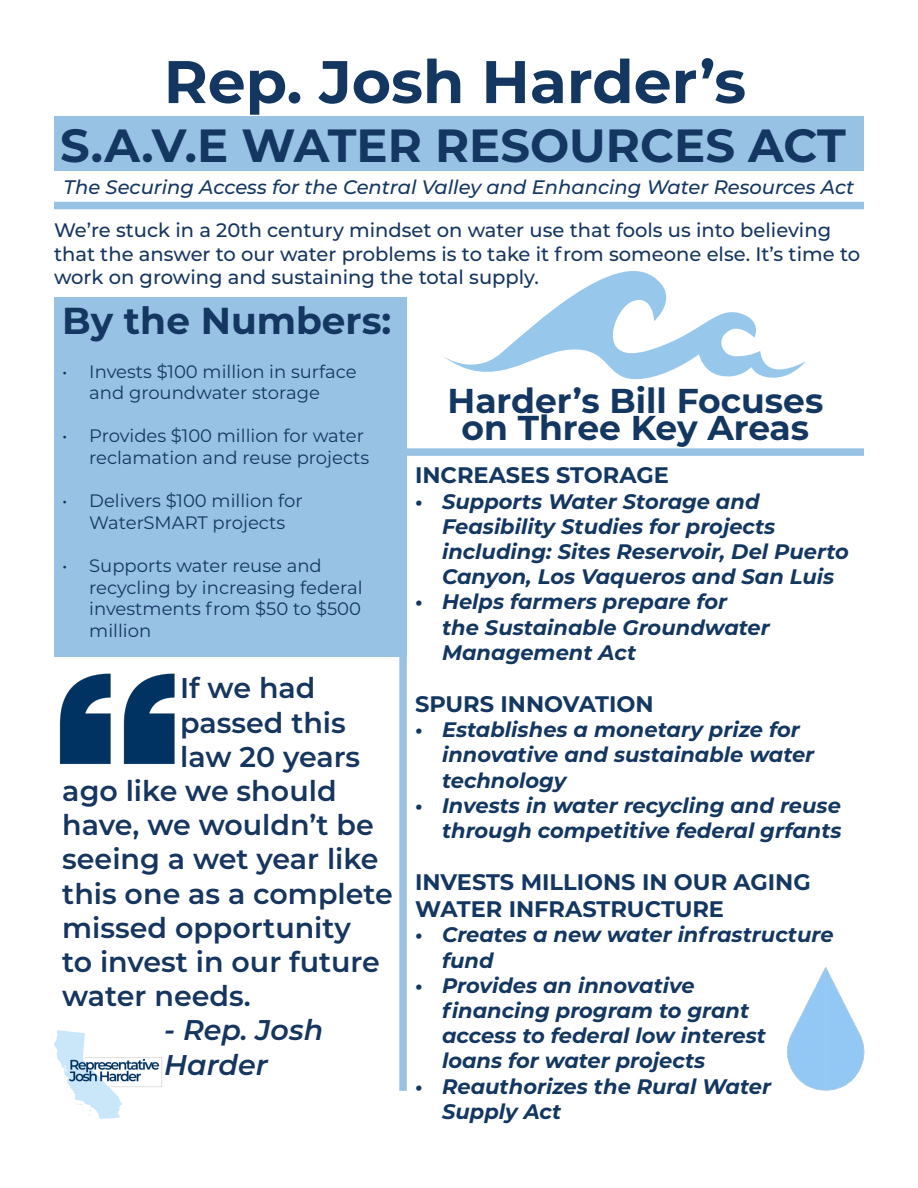
<style>
.page{position:relative;width:918px;height:1188px;background:#fff}
.page>*{position:absolute;margin:0;border:0;box-sizing:border-box;transform-origin:0 0}
.t1{font:700 60px "Montserrat";color:#143761}
.t2{font:700 46.5px "Montserrat";color:#143761}
.t3{font:700 37.5px "Montserrat";color:#143761}
.t4{font:700 34.5px/27px "Montserrat";color:#143761;text-align:center}
.t5{font:600 28.5px "Montserrat";color:#16355f}
.t6{font:italic 600 28.5px/34.2px "Montserrat";color:#16355f}
.t7{font:700 22.5px/27px "Montserrat";color:#143761}
.t8{font:italic 700 21px/25.2px "Montserrat";color:#143761}
.t9{font:500 19.5px/23.4px "Montserrat";color:#163561}
.t10{font:italic 500 19.5px "Montserrat";color:#143761}
.t11{font:18px/21.6px "Montserrat";color:#143761;text-align:center}
</style>
<div class="page">
<div style="left:54px;top:117px;width:810px;height:54px;background:#97c2e4"></div>
<div style="left:54px;top:297px;width:353px;height:360px;background:#97c2e4"></div>
<div style="left:407px;top:448px;width:457px;height:8px;background:#97c2e4"></div>
<svg style="left:443px;top:271px;width:363px;height:108px"></svg>
<img style="left:54px;top:1031px;width:108px;height:88px">
<img style="left:787px;top:967px;width:78px;height:124px">
<div style="left:399px;top:655px;width:8px;height:436px;background:#97c2e4"></div>
<img style="left:59px;top:673px;width:116px;height:91px">
<div style="left:54px;top:202px;width:810px;height:7px;background:#97c2e4"></div>
<p class="t1" style="left:164px;top:39px;width:584px">Rep. Josh Harder’s</p>
<p class="t2" style="left:60px;top:112px;width:787px">S.A.V.E WATER RESOURCES ACT</p>
<p class="t10" style="left:64px;top:173px;width:792px">The Securing Access for the Central Valley and Enhancing Water Resources Act</p>
<p class="t9" style="left:54px;top:218px;width:808px">We’re stuck in a 20th century mindset on water use that fools us into believing that the answer to our water problems is to take it from someone else. It’s time to work on growing and sustaining the total supply.</p>
<p class="t3" style="left:62px;top:294px;width:331px">By the Numbers:</p>
<p class="t11" style="left:62px;top:360px;width:296px">• Invests $100 million in surface and groundwater storage</p>
<p class="t11" style="left:89px;top:425px;width:282px;text-align:left;text-indent:-27px">• Provides $100 million for water reclamation and reuse projects</p>
<p class="t11" style="left:62px;top:489px;width:242px">• Delivers $100 million for<br>WaterSMART projects</p>
<p class="t11" style="left:89px;top:554px;width:275px;text-align:left;text-indent:-27px">• Supports water reuse and recycling by increasing federal investments from $50 to $500 million</p>
<p class="t4" style="left:447px;top:385px;width:377px">Harder’s Bill Focuses on Three Key Areas</p>
<p class="t7" style="left:415px;top:461px;width:255px">INCREASES STORAGE</p>
<p class="t8" style="left:442px;top:488px;width:408px;text-indent:-27px">• Supports Water Storage and Feasibility Studies for projects including: Sites Reservoir, Del Puerto Canyon, Los Vaqueros and San Luis</p>
<p class="t8" style="left:442px;top:588px;width:329px;text-indent:-27px">• Helps farmers prepare for<br>the Sustainable Groundwater<br>Management Act</p>
<p class="t7" style="left:415px;top:689px;width:240px">SPURS INNOVATION</p>
<p class="t8" style="left:442px;top:716px;width:374px;text-indent:-27px">• Establishes a monetary prize for innovative and sustainable water technology</p>
<p class="t8" style="left:415px;top:792px;width:428px;text-align:right">• Invests in water recycling and reuse through competitive federal grfants</p>
<p class="t7" style="left:415px;top:868px;width:397px">INVESTS MILLIONS IN OUR AGING<br>WATER INFRASTRUCTURE</p>
<p class="t8" style="left:442px;top:921px;width:393px;text-indent:-27px">• Creates a new water infrastructure fund</p>
<p class="t8" style="left:442px;top:972px;width:325px;text-indent:-27px">• Provides an innovative financing program to grant access to federal low interest loans for water projects</p>
<p class="t8" style="left:442px;top:1073px;width:331px;text-indent:-27px">• Reauthorizes the Rural Water<br>Supply Act</p>
<p class="t5" style="left:180px;top:668px;width:137px">If we had</p>
<p class="t5" style="left:180px;top:702px;width:167px">passed this</p>
<p class="t5" style="left:180px;top:736px;width:182px">law 20 years</p>
<p class="t5" style="left:62px;top:771px;width:276px">ago like we should</p>
<p class="t5" style="left:62px;top:805px;width:313px">have, we wouldn’t be</p>
<p class="t5" style="left:62px;top:839px;width:318px">seeing a wet year like</p>
<p class="t5" style="left:62px;top:873px;width:332px">this one as a complete</p>
<p class="t5" style="left:62px;top:907px;width:290px">missed opportunity</p>
<p class="t5" style="left:62px;top:942px;width:319px">to invest in our future</p>
<p class="t5" style="left:62px;top:976px;width:190px">water needs.</p>
<p class="t6" style="left:164px;top:1012px;width:160px">- Rep. Josh<br>Harder</p>
</div>
